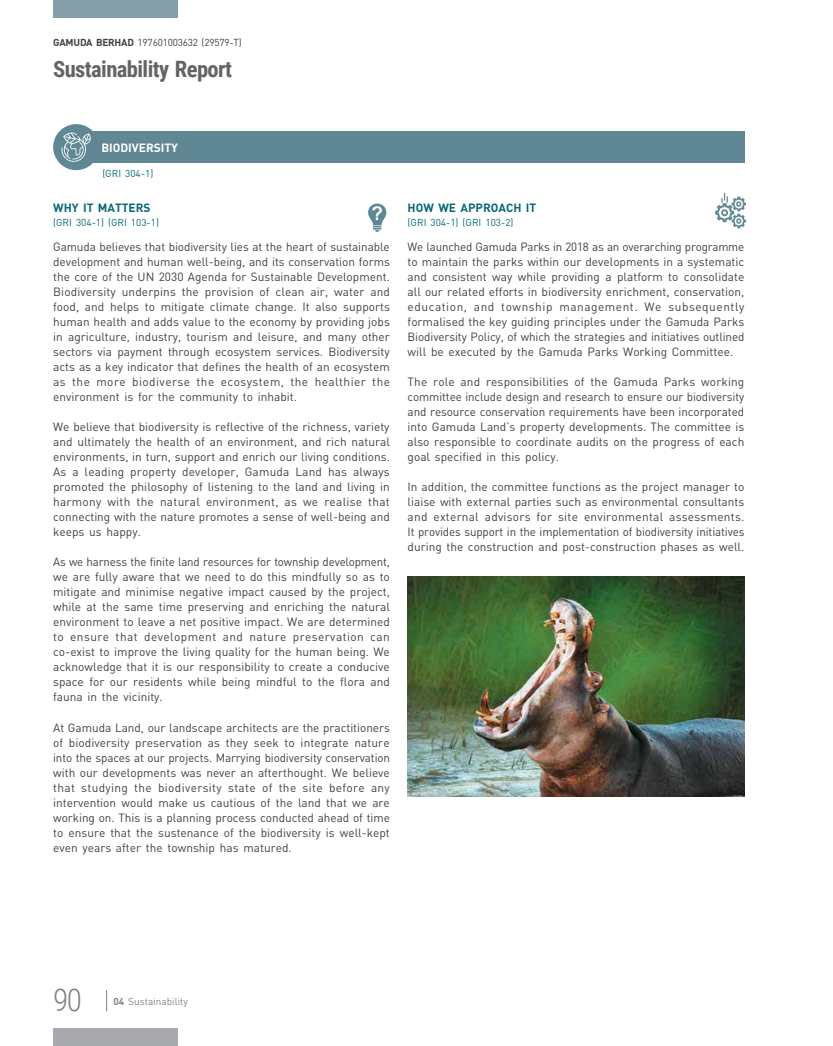
<style>
.page{position:relative;width:833px;height:1046px;background:#fff}
.page>*{position:absolute;margin:0;border:0;box-sizing:border-box;transform-origin:0 0}
.t1{font:300 31.25px "Roboto Condensed";color:#808285}
.t2{font:700 22.5px "Roboto Condensed";letter-spacing:-.025em;color:#636466}
.t3{font:11.88px/15px "DIN";color:#414042;text-align:justify}
.t4{font:700 11.88px "DIN";color:#076a76}
.t5{font:700 11.88px "DIN";color:#fff}
.t6{font:10px "DIN";color:#076a76}
.t7{font:10px "DIN";letter-spacing:-.02em;color:#414042}
.t8{font:10px "DIN";color:#808285}
.s1{font-weight:700}
</style>
<div class="page">
<svg style="left:106px;top:990px;width:1px;height:21px"></svg>
<div style="left:84px;top:131px;width:660px;height:32px;background:#5f8894"></div>
<div style="left:53px;top:124px;width:46px;height:46px;background:#5f8894;border-radius:50%"></div>
<svg style="left:61px;top:132px;width:30px;height:30px"></svg>
<svg style="left:368px;top:203px;width:18px;height:29px"></svg>
<svg style="left:715px;top:193px;width:31px;height:36px"></svg>
<img style="left:407px;top:576px;width:337px;height:219px">
<div style="left:53px;top:0;width:124px;height:18px;background:#86a0ab"></div>
<div style="left:53px;top:1028px;width:124px;height:17px;background:#a7a9ac"></div>
<p class="t7" style="left:53px;top:36px;width:190px"><span class="s1">GAMUDA BERHAD</span> 197601003632 (29579-T)</p>
<h2 class="t2" style="left:53px;top:53px;width:180px">Sustainability Report</h2>
<p class="t5" style="left:101px;top:140px;width:78px">BIODIVERSITY</p>
<p class="t6" style="left:102px;top:167px;width:52px">(GRI 304-1)</p>
<p class="t4" style="left:53px;top:200px;width:99px">WHY IT MATTERS</p>
<p class="t6" style="left:53px;top:216px;width:107px">(GRI 304-1) (GRI 103-1)</p>
<p class="t3" style="left:53px;top:239px;width:338px">Gamuda believes that biodiversity lies at the heart of sustainable development and human well-being, and its conservation forms the core of the UN 2030 Agenda for Sustainable Development.<br>Biodiversity underpins the provision of clean air, water and food, and helps to mitigate climate change. It also supports human health and adds value to the economy by providing jobs in agriculture, industry, tourism and leisure, and many other sectors via payment through ecosystem services. Biodiversity acts as a key indicator that defines the health of an ecosystem as the more biodiverse the ecosystem, the healthier the environment is for the community to inhabit.</p>
<p class="t3" style="left:53px;top:419px;width:338px">We believe that biodiversity is reflective of the richness, variety and ultimately the health of an environment, and rich natural environments, in turn, support and enrich our living conditions.<br>As a leading property developer, Gamuda Land has always promoted the philosophy of listening to the land and living in harmony with the natural environment, as we realise that connecting with the nature promotes a sense of well-being and keeps us happy.</p>
<p class="t3" style="left:53px;top:554px;width:338px">As we harness the finite land resources for township development, we are fully aware that we need to do this mindfully so as to mitigate and minimise negative impact caused by the project, while at the same time preserving and enriching the natural environment to leave a net positive impact. We are determined to ensure that development and nature preservation can co-exist to improve the living quality for the human being. We acknowledge that it is our responsibility to create a conducive space for our residents while being mindful to the flora and fauna in the vicinity.</p>
<p class="t3" style="left:53px;top:719px;width:338px">At Gamuda Land, our landscape architects are the practitioners of biodiversity preservation as they seek to integrate nature into the spaces at our projects. Marrying biodiversity conservation with our developments was never an afterthought. We believe that studying the biodiversity state of the site before any intervention would make us cautious of the land that we are working on. This is a planning process conducted ahead of time to ensure that the sustenance of the biodiversity is well-kept even years after the township has matured.</p>
<p class="t4" style="left:407px;top:200px;width:130px">HOW WE APPROACH IT</p>
<p class="t6" style="left:407px;top:216px;width:107px">(GRI 304-1) (GRI 103-2)</p>
<p class="t3" style="left:407px;top:239px;width:338px">We launched Gamuda Parks in 2018 as an overarching programme to maintain the parks within our developments in a systematic and consistent way while providing a platform to consolidate all our related efforts in biodiversity enrichment, conservation, education, and township management. We subsequently formalised the key guiding principles under the Gamuda Parks Biodiversity Policy, of which the strategies and initiatives outlined will be executed by the Gamuda Parks Working Committee.</p>
<p class="t3" style="left:407px;top:374px;width:338px">The role and responsibilities of the Gamuda Parks working committee include design and research to ensure our biodiversity and resource conservation requirements have been incorporated into Gamuda Land’s property developments. The committee is also responsible to coordinate audits on the progress of each goal specified in this policy.</p>
<p class="t3" style="left:407px;top:479px;width:338px">In addition, the committee functions as the project manager to liaise with external parties such as environmental consultants and external advisors for site environmental assessments.<br>It provides support in the implementation of biodiversity initiatives during the construction and post-construction phases as well.</p>
<h1 class="t1" style="left:53px;top:978px;width:30px">90</h1>
<p class="t8" style="left:113px;top:994px;width:76px"><span class="s1">04</span> Sustainability</p>
</div>
